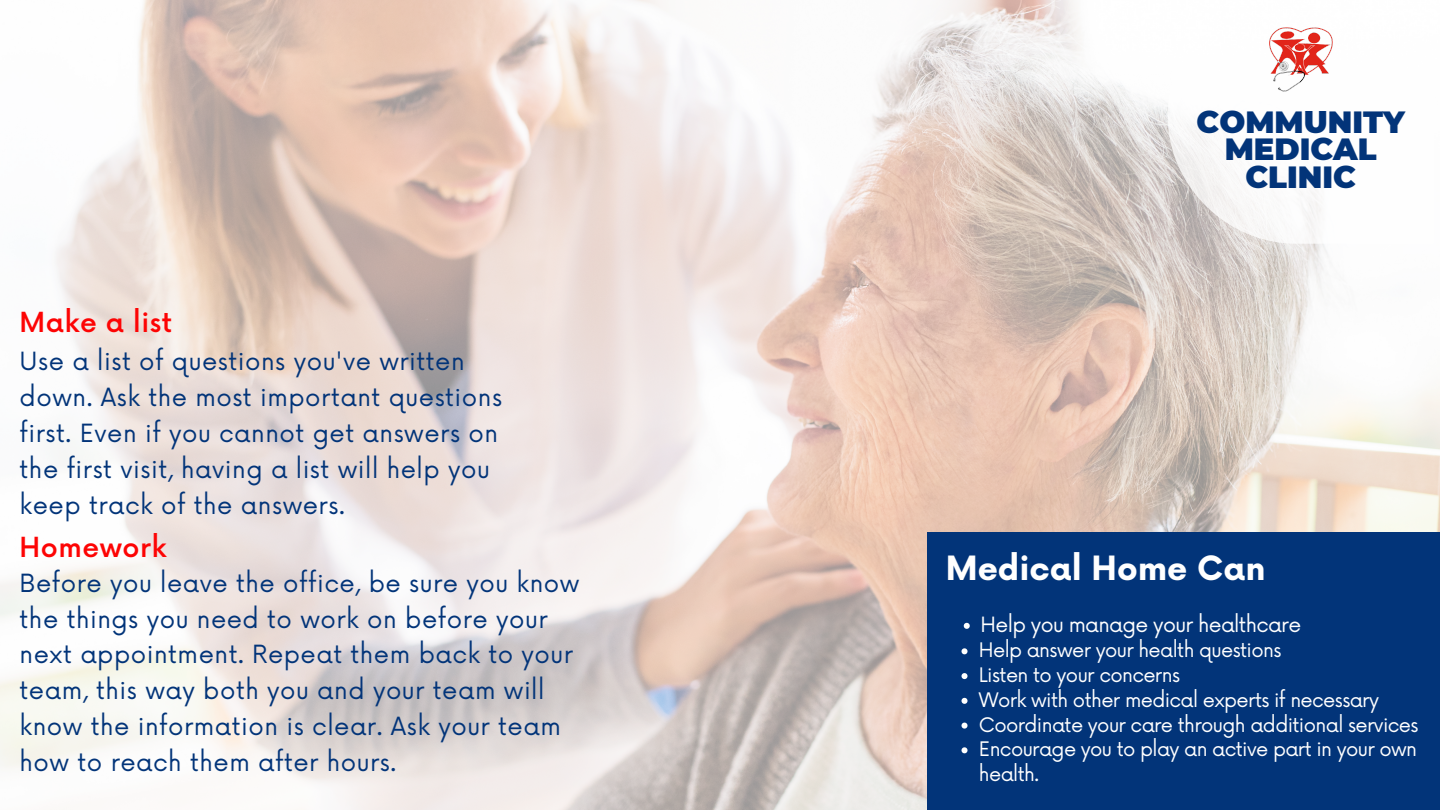
<style>
.page{position:relative;width:1440px;height:810px;background:#fff}
.page>*{position:absolute;margin:0;border:0;box-sizing:border-box;transform-origin:0 0}
.t1{font:700 32.6px "Now";color:#fff}
.t2{font:900 30.6px/27.8px "Montserrat";color:#023479;text-align:center}
.t3{font:500 27px "Now";letter-spacing:.02em;color:#fd0404}
.t4{font:24.4px/35.8px "Now";letter-spacing:.02em;color:#023479}
.t5{font:20.5px "Now";letter-spacing:-.03em;color:#fff}
.t6{font:19.5px/24.8px "Now";letter-spacing:-.03em;color:#fff}
</style>
<div class="page">
<img style="left:0;top:0;width:1440px;height:810px">
<div style="left:927px;top:532px;width:513px;height:278px;background:#023479"></div>
<svg style="left:964px;top:623px;width:6px;height:6px"></svg>
<svg style="left:962px;top:648px;width:6px;height:6px"></svg>
<svg style="left:962px;top:673px;width:6px;height:6px"></svg>
<svg style="left:962px;top:698px;width:6px;height:6px"></svg>
<svg style="left:962px;top:723px;width:6px;height:6px"></svg>
<svg style="left:962px;top:747px;width:6px;height:6px"></svg>
<svg style="left:1168px;top:0;width:266px;height:244px"></svg>
<img style="left:1257px;top:16px;width:88px;height:88px">
<h2 class="t3" style="left:20px;top:307px;width:154px">Make a list</h2>
<p class="t4" style="left:20px;top:344px;width:484px">Use a list of questions you've written down. Ask the most important questions first. Even if you cannot get answers on the first visit, having a list will help you keep track of the answers.</p>
<p class="t3" style="left:20px;top:532px;width:148px">Homework</p>
<p class="t4" style="left:20px;top:566px;width:561px">Before you leave the office, be sure you know the things you need to work on before your next appointment. Repeat them back to your team, this way both you and your team will know the information is clear. Ask your team how to reach them after hours.</p>
<p class="t2" style="left:1197px;top:108px;width:210px">COMMUNITY<br>MEDICAL<br>CLINIC</p>
<p class="t1" style="left:946px;top:551px;width:321px">Medical Home Can</p>
<h3 class="t5" style="left:981px;top:613px;width:322px">Help you manage your healthcare</h3>
<h4 class="t6" style="left:979px;top:639px;width:304px">Help answer your health questions</h4>
<h3 class="t6" style="left:979px;top:664px;width:203px">Listen to your concerns</h3>
<h4 class="t6" style="left:979px;top:688px;width:402px">Work with other medical experts if necessary</h4>
<p class="t6" style="left:979px;top:713px;width:441px">Coordinate your care through additional services</p>
<h1 class="t6" style="left:979px;top:738px;width:440px">Encourage you to play an active part in your own health.</h1>
</div>
